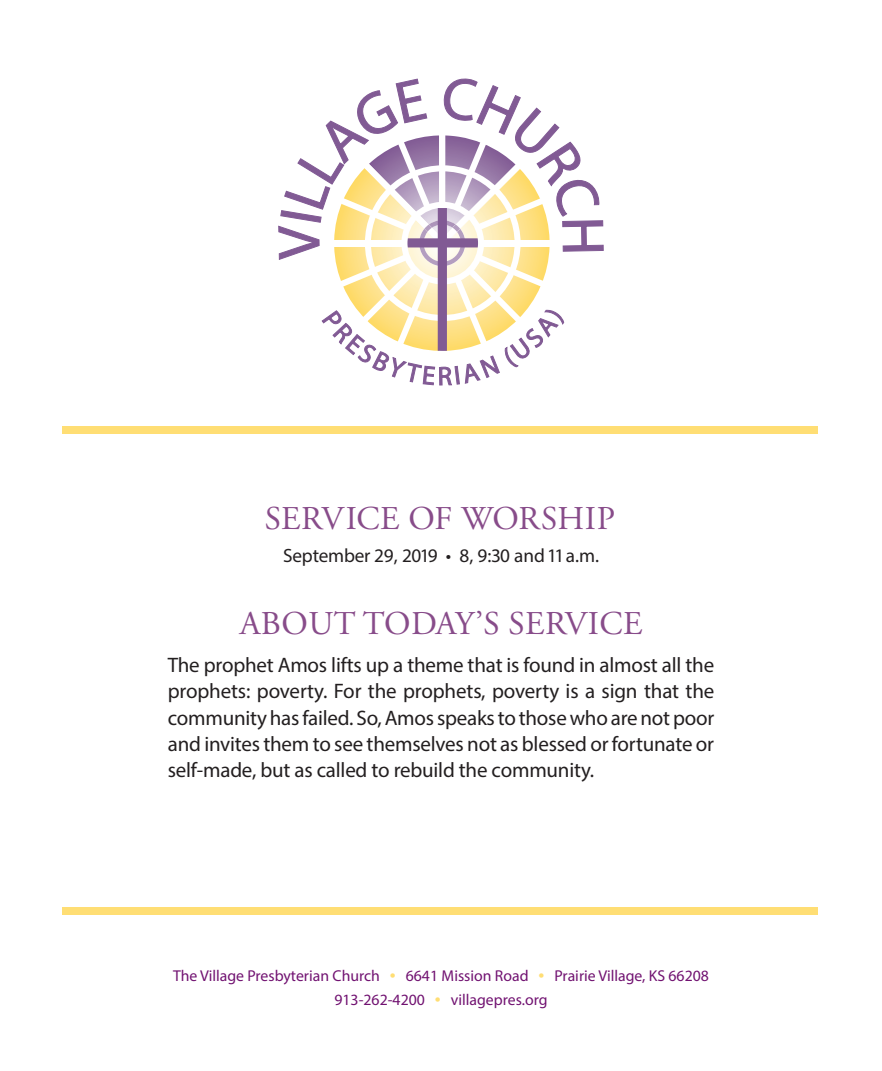
<style>
.page{position:relative;width:882px;height:1071px;background:#fff}
.page>*{position:absolute;margin:0;border:0;box-sizing:border-box;transform-origin:0 0}
.t1{font:33.25px "Adobe Garamond Pro";letter-spacing:.015em;color:#884c8a}
.t2{font:21px/26.2px "Myriad Pro";letter-spacing:-.01em;color:#231f20;text-align:justify}
.t3{font:19.25px "Myriad Pro";letter-spacing:-.01em;color:#231f20}
.t4{font:15.75px/24.5px "Myriad Pro";color:#711271;text-align:center}
.s1{font-size:21px;color:#ffde74}
</style>
<div class="page">
<svg style="left:278px;top:79px;width:326px;height:306px"></svg>
<div style="left:62px;top:426px;width:756px;height:7px;background:#ffde74"></div>
<div style="left:62px;top:907px;width:756px;height:8px;background:#ffde74"></div>
<h1 class="t1" style="left:265px;top:498px;width:352px">SERVICE OF WORSHIP</h1>
<p class="t3" style="left:283px;top:544px;width:318px">September 29, 2019 • 8, 9:30 and 11 a.m.</p>
<h1 class="t1" style="left:240px;top:603px;width:404px">ABOUT TODAY’S SERVICE</h1>
<p class="t2" style="left:168px;top:652px;width:548px">The prophet Amos lifts up a theme that is found in almost all the prophets: poverty. For the prophets, poverty is a sign that the community has failed. So, Amos speaks to those who are not poor and invites them to see themselves not as blessed or fortunate or self-made, but as called to rebuild the community.</p>
<p class="t4" style="left:173px;top:963px;width:537px">The Village Presbyterian Church <span class="s1">•</span> 6641 Mission Road <span class="s1">•</span> Prairie Village, KS 66208<br>913-262-4200 <span class="s1">•</span> villagepres.org</p>
</div>
